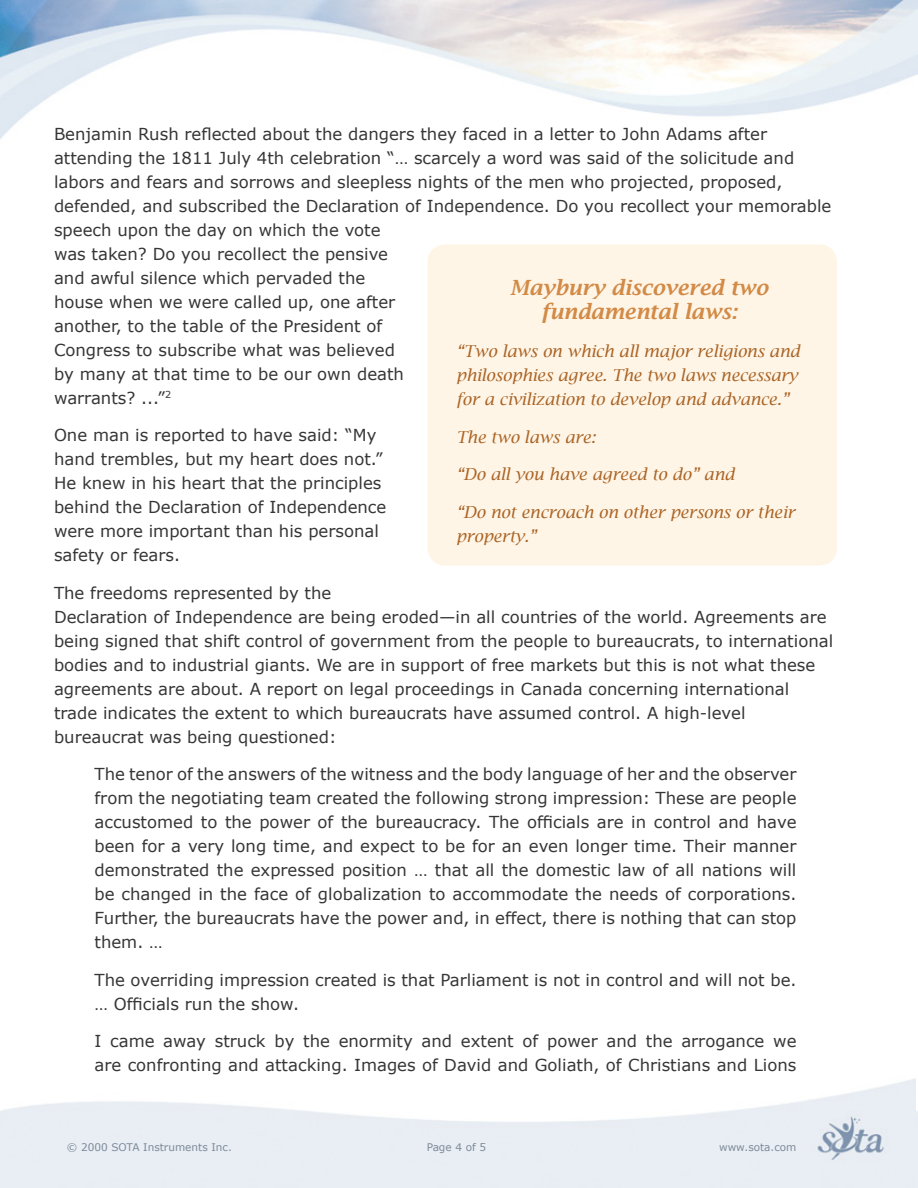
<style>
.page{position:relative;width:918px;height:1188px;background:#fff}
.page>*{position:absolute;margin:0;border:0;box-sizing:border-box;transform-origin:0 0}
.t1{font:italic 600 21px/24px "Lucida Bright";color:#d28a46;text-align:center}
.t2{font:16.5px/24px "Verdana";color:#373636}
.t3{font:italic 16.5px/24px "Lucida Bright";color:#aa6527}
.t4{font:10.5px "Verdana";color:#7d8a99}
</style>
<div class="page">
<img style="left:0;top:0;width:918px;height:139px">
<img style="left:0;top:1078px;width:918px;height:110px">
<div style="left:428px;top:244px;width:409px;height:322px;background:#fff5e6;border-radius:18px"></div>
<p class="t2" style="left:54px;top:121px;width:779px">Benjamin Rush reflected about the dangers they faced in a letter to John Adams after attending the 1811 July 4th celebration “… scarcely a word was said of the solicitude and labors and fears and sorrows and sleepless nights of the men who projected, proposed, defended, and subscribed the Declaration of Independence. Do you recollect your memorable speech upon the day on which the vote<br>was taken? Do you recollect the pensive<br>and awful silence which pervaded the<br>house when we were called up, one after<br>another, to the table of the President of<br>Congress to subscribe what was believed<br>by many at that time to be our own death<br>warrants? ...”<sup>2</sup></p>
<p class="t2" style="left:54px;top:422px;width:334px">One man is reported to have said: “My hand trembles, but my heart does not.” He knew in his heart that the principles behind the Declaration of Independence were more important than his personal safety or fears.</p>
<p class="t2" style="left:54px;top:580px;width:781px">The freedoms represented by the<br>Declaration of Independence are being eroded—in all countries of the world. Agreements are being signed that shift control of government from the people to bureaucrats, to international bodies and to industrial giants. We are in support of free markets but this is not what these agreements are about. A report on legal proceedings in Canada concerning international trade indicates the extent to which bureaucrats have assumed control. A high-level bureaucrat was being questioned:</p>
<p class="t2" style="left:95px;top:762px;width:704px;text-align:justify">The tenor of the answers of the witness and the body language of her and the observer from the negotiating team created the following strong impression: These are people accustomed to the power of the bureaucracy. The officials are in control and have been for a very long time, and expect to be for an even longer time. Their manner demonstrated the expressed position … that all the domestic law of all nations will be changed in the face of globalization to accommodate the needs of corporations.<br>Further, the bureaucrats have the power and, in effect, there is nothing that can stop them. …</p>
<p class="t2" style="left:95px;top:967px;width:704px">The overriding impression created is that Parliament is not in control and will not be. … Officials run the show.</p>
<p class="t2" style="left:95px;top:1029px;width:704px">I came away struck by the enormity and extent of power and the arrogance we are confronting and attacking. Images of David and Goliath, of Christians and Lions</p>
<p class="t1" style="left:510px;top:276px;width:260px">Maybury discovered two fundamental laws:</p>
<p class="t3" style="left:456px;top:339px;width:345px">“Two laws on which all major religions and philosophies agree. The two laws necessary for a civilization to develop and advance.”</p>
<p class="t3" style="left:456px;top:425px;width:141px">The two laws are:</p>
<p class="t3" style="left:456px;top:462px;width:280px">“Do all you have agreed to do” and</p>
<p class="t3" style="left:456px;top:500px;width:340px">“Do not encroach on other persons or their property.”</p>
<p class="t4" style="left:67px;top:1141px;width:167px">© 2000 SOTA Instruments Inc.</p>
<p class="t4" style="left:427px;top:1141px;width:61px">Page 4 of 5</p>
<p class="t4" style="left:719px;top:1141px;width:79px">www.sota.com</p>
</div>
